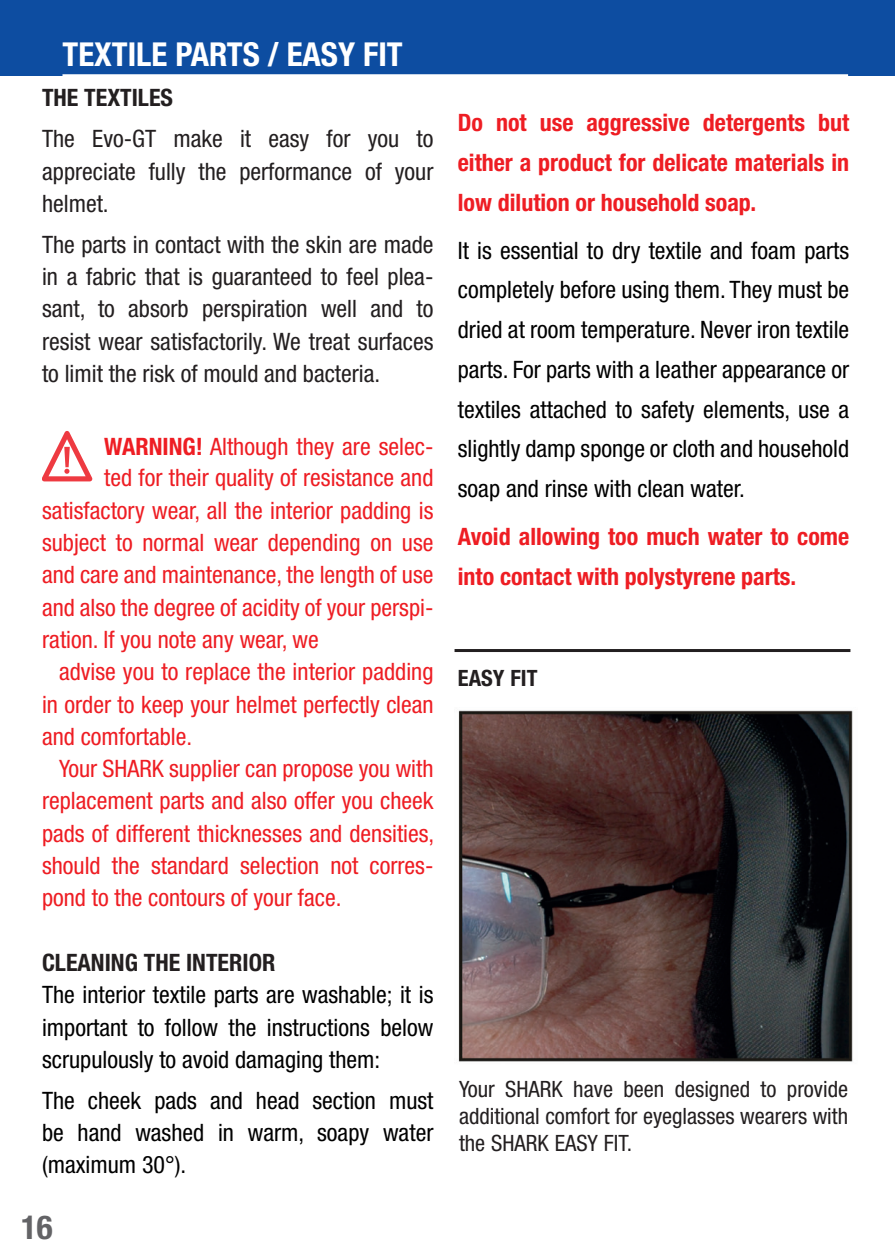
<style>
.page{position:relative;width:895px;height:1257px;background:#fff}
.page>*{position:absolute;margin:0;border:0;box-sizing:border-box;transform-origin:0 0}
.BkltTittleGE{font:700 condensed 33px "Helvetica Neue";color:#fff}
.t1{font:700 condensed 33px "Helvetica Neue";color:#636366}
.texte_courant_1{font:condensed 24px/32.4px "Helvetica Neue";color:#ee1d23;text-align:justify}
.titre_bleu{font:condensed 24px/39.6px "Helvetica Neue";color:#000;text-align:justify}
.titre_bleu-2{font:condensed 24px/32.4px "Helvetica Neue";color:#231f20;text-align:justify}
.titre_bleu-3{font:700 condensed 24px/39.6px "Helvetica Neue";color:#ee1d23;text-align:justify}
.texte_courant_1-2{font:700 condensed 24px "Helvetica Neue";color:#231f20}
.titre_bleu-4{font:700 condensed 24px "Helvetica Neue";color:#231f20}
.Normal_e{font:condensed 22.5px/27px "Helvetica Neue";color:#231f20;text-align:justify}
.Normal_e-2{font:700 condensed 22.5px "Helvetica Neue";color:#231f20}
.s1{font-weight:700}
</style>
<div class="page">
<div style="left:0;top:0;width:894px;height:76px;background:#0d4da1"></div>
<img style="left:458px;top:710px;width:395px;height:352px">
<hr style="left:62px;top:74px;width:786px;height:2px;background:#fff">
<svg style="left:42px;top:431px;width:50px;height:50px"></svg>
<hr style="left:454px;top:649px;width:396px;height:3px;background:#231f20">
<p class="BkltTittleGE" style="left:62px;top:34px;width:342px">TEXTILE PARTS / EASY FIT</p>
<p class="titre_bleu-4" style="left:42px;top:83px;width:132px">THE TEXTILES</p>
<p class="titre_bleu-2" style="left:42px;top:122px;width:393px">The Evo-GT make it easy for you to appreciate fully the performance of your helmet.</p>
<p class="titre_bleu-2" style="left:42px;top:228px;width:393px">The parts in contact with the skin are made in a fabric that is guaranteed to feel plea&shy;sant, to absorb perspiration well and to resist wear satisfactorily. We treat surfaces to limit the risk of mould and bacteria.</p>
<p class="texte_courant_1" style="left:104px;top:430px;width:331px"><span class="s1">WARNING!</span> Although they are selec-</p>
<p class="texte_courant_1" style="left:104px;top:461px;width:330px">ted for their quality of resistance and</p>
<p class="texte_courant_1" style="left:42px;top:494px;width:393px">satisfactory wear, all the interior padding is</p>
<p class="texte_courant_1" style="left:42px;top:526px;width:393px">subject to normal wear depending on use</p>
<p class="texte_courant_1" style="left:42px;top:558px;width:393px">and care and maintenance, the length of use</p>
<p class="texte_courant_1" style="left:42px;top:591px;width:393px">and also the degree of acidity of your perspi-</p>
<p class="texte_courant_1" style="left:42px;top:623px;width:278px">ration. If you note any wear, we</p>
<p class="texte_courant_1" style="left:42px;top:655px;width:393px;text-indent:17px">advise you to replace the interior padding in order to keep your helmet perfectly clean and comfortable.</p>
<p class="texte_courant_1" style="left:42px;top:752px;width:394px;text-indent:17px">Your SHARK supplier can propose you with replacement parts and also offer you cheek pads of different thicknesses and densities, should the standard selection not corres&shy;pond to the contours of your face.</p>
<p class="texte_courant_1-2" style="left:42px;top:948px;width:235px">CLEANING THE INTERIOR</p>
<p class="titre_bleu" style="left:42px;top:978px;width:393px;line-height:32.4px">The interior textile parts are washable; it is important to follow the instructions below scrupulously to avoid damaging them:</p>
<p class="titre_bleu" style="left:42px;top:1083px;width:393px;line-height:32.4px">The cheek pads and head section must be hand washed in warm, soapy water (maximum 30°).</p>
<h1 class="t1" style="left:21px;top:1207px;width:33px">16</h1>
<p class="titre_bleu-3" style="left:458px;top:102px;width:393px">Do not use aggressive detergents but either a product for delicate materials in low dilution or household soap.</p>
<p class="titre_bleu" style="left:458px;top:230px;width:393px">It is essential to dry textile and foam parts completely before using them. They must be dried at room temperature. Never iron textile parts. For parts with a leather appearance or textiles attached to safety elements, use a slightly damp sponge or cloth and household soap and rinse with clean water.</p>
<p class="titre_bleu-3" style="left:458px;top:516px;width:393px">Avoid allowing too much water to come into contact with polystyrene parts.</p>
<p class="Normal_e-2" style="left:458px;top:664px;width:81px">EASY FIT</p>
<p class="Normal_e" style="left:459px;top:1075px;width:390px">Your SHARK have been designed to provide additional comfort for eyeglasses wearers with the SHARK EASY FIT.</p>
</div>
